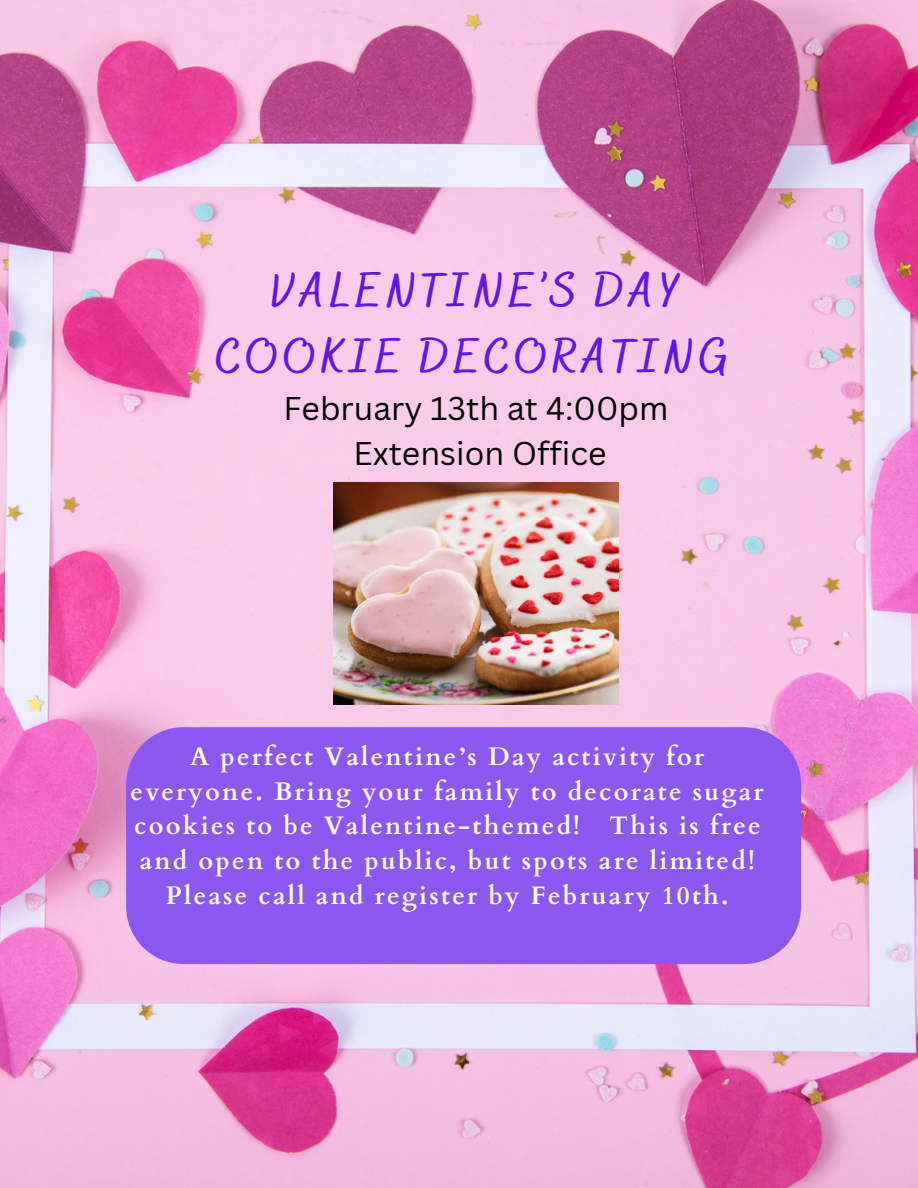
<style>
.page{position:relative;width:918px;height:1188px;background:#fff}
.page>*{position:absolute;margin:0;border:0;box-sizing:border-box;transform-origin:0 0}
.t1{font:700 48.45px/66px "Bakerie Smooth";letter-spacing:.09em;color:#5e17eb;text-align:center}
.t2{font:32.1px/44.8px "Canva Sans";color:#000;text-align:center}
.t3{font:700 25.35px/34.8px "Cardo";letter-spacing:.09em;color:#fff;text-align:center}
</style>
<div class="page">
<img style="left:0;top:0;width:918px;height:1188px">
<img style="left:333px;top:483px;width:286px;height:222px">
<div style="left:126px;top:727px;width:675px;height:237px;background:#8b58ef"></div>
<h1 class="t1" style="left:216px;top:260px;width:515px">VALENTINE’S DAY<br>COOKIE DECORATING</h1>
<p class="t2" style="left:284px;top:385px;width:387px">February 13th at 4:00pm<br>Extension Office</p>
<p class="t3" style="left:131px;top:739px;width:635px">A perfect Valentine’s Day activity for everyone. Bring your family to decorate sugar cookies to be Valentine-themed! This is free and open to the public, but spots are limited!<br>Please call and register by February 10th.</p>
</div>
